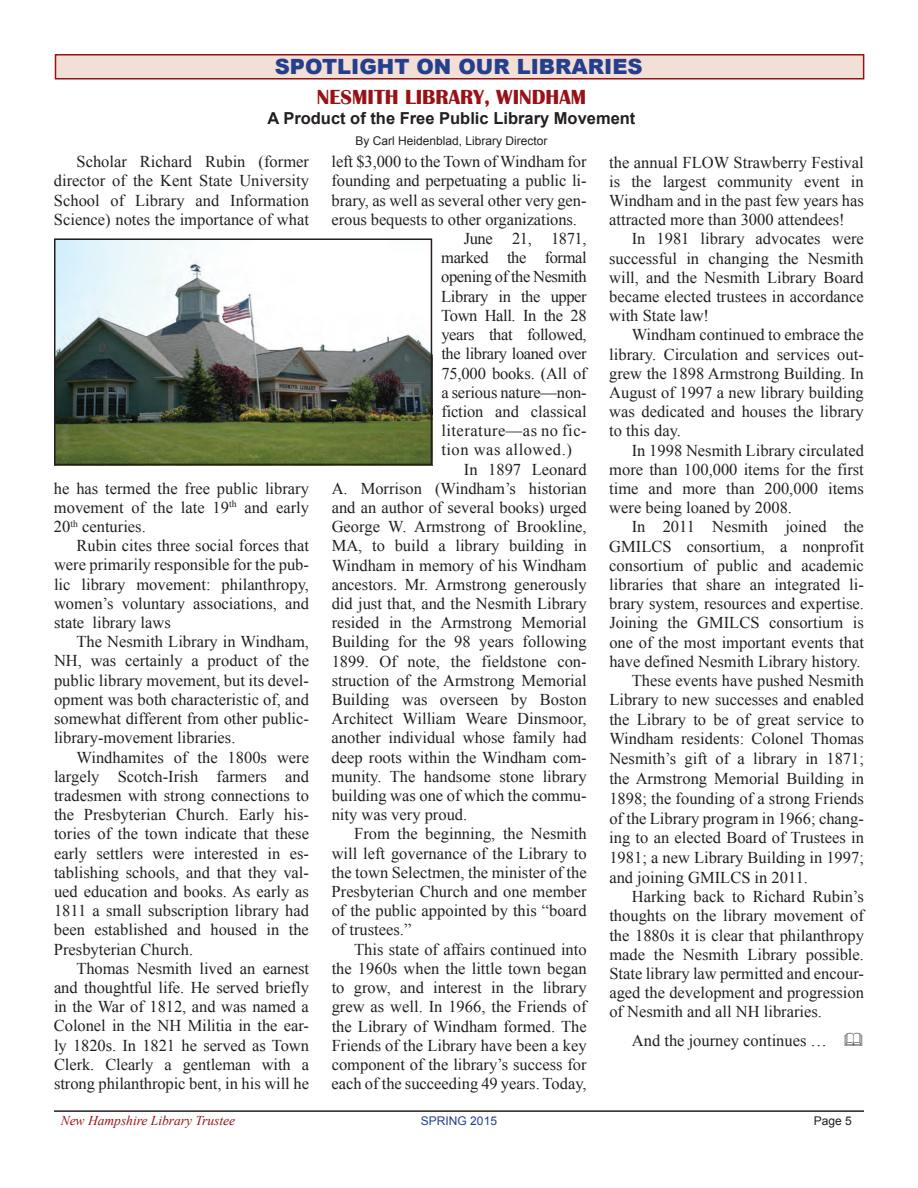
<style>
.page{position:relative;width:918px;height:1188px;background:#fff}
.page>*{position:absolute;margin:0;border:0;box-sizing:border-box;transform-origin:0 0}
.t1{font:900 21px "Arial";color:#253f8e}
.t2{font:700 21px "Britannic";color:#971216}
.t3{font:16.5px/19.2px "Times New Roman";color:#231f20;text-align:justify}
.t4{font:16.5px "Times New Roman";letter-spacing:-.025em;color:#231f20}
.t5{font:700 16.5px "Arial";color:#231f20}
.t6{font:16.5px "Times New Roman";letter-spacing:.03em;color:#231f20}
.t7{font:italic 13.5px "Times New Roman";color:#971216}
.t8{font:12px "Arial";color:#231f20}
.t9{font:12px "Arial";color:#253f8e}
</style>
<div class="page">
<hr style="left:54px;top:1110px;width:810px;height:2px;background:#231f20">
<div style="left:55px;top:54px;width:809px;height:26px;background:#f2dfd6;border:2px solid #971216"></div>
<img style="left:57px;top:241px;width:372px;height:221px">
<div style="left:54px;top:238px;width:378px;height:227px;border:2px solid #231f20"></div>
<p class="t1" style="left:275px;top:52px;width:370px">SPOTLIGHT ON OUR LIBRARIES</p>
<p class="t2" style="left:317px;top:86px;width:243px">NESM ITH LIBRARY, WINDHAM</p>
<p class="t5" style="left:267px;top:107px;width:369px">A Product of the Free Public Library Movement</p>
<p class="t8" style="left:355px;top:133px;width:194px">By Carl Heidenblad, Library Director</p>
<p class="t3" style="left:332px;top:152px;width:257px">left $3,000 to the Town of Windham for</p>
<p class="t3" style="left:332px;top:171px;width:257px">founding and perpetuating a public li-</p>
<p class="t3" style="left:332px;top:190px;width:257px">brary, as well as several other very gen-</p>
<p class="t3" style="left:332px;top:209px;width:247px">erous bequests to other organizations.</p>
<p class="t4" style="left:464px;top:227px;width:124px">June 21, 1871,</p>
<p class="t4" style="left:441px;top:247px;width:147px">marked the formal</p>
<p class="t4" style="left:441px;top:266px;width:147px">opening of the Nesmith</p>
<p class="t4" style="left:441px;top:285px;width:147px">Library in the upper</p>
<p class="t4" style="left:441px;top:304px;width:147px">Town Hall. In the 28</p>
<p class="t4" style="left:441px;top:323px;width:147px">years that followed,</p>
<p class="t4" style="left:441px;top:343px;width:147px">the library loaned over</p>
<p class="t3" style="left:441px;top:363px;width:147px">75,000 books. (All of</p>
<p class="t3" style="left:441px;top:382px;width:147px">a serious nature—non-</p>
<p class="t3" style="left:441px;top:402px;width:147px">fiction and classical</p>
<p class="t6" style="left:441px;top:420px;width:147px">literature—as no fic-</p>
<p class="t6" style="left:441px;top:439px;width:132px">tion was allowed.)</p>
<p class="t3" style="left:464px;top:459px;width:124px">In 1897 Leonard</p>
<p class="t3" style="left:332px;top:478px;width:257px">A. Morrison (Windham’s historian</p>
<p class="t3" style="left:332px;top:498px;width:257px">and an author of several books) urged</p>
<p class="t3" style="left:332px;top:517px;width:256px">George W. Armstrong of Brookline,</p>
<p class="t3" style="left:332px;top:536px;width:257px">MA, to build a library building in</p>
<p class="t3" style="left:332px;top:555px;width:257px">Windham in memory of his Windham</p>
<p class="t3" style="left:332px;top:574px;width:257px">ancestors. Mr. Armstrong generously</p>
<p class="t3" style="left:332px;top:594px;width:256px">did just that, and the Nesmith Library</p>
<p class="t3" style="left:332px;top:613px;width:257px">resided in the Armstrong Memorial</p>
<p class="t3" style="left:332px;top:632px;width:257px">Building for the 98 years following</p>
<p class="t3" style="left:332px;top:651px;width:257px">1899. Of note, the fieldstone con-</p>
<p class="t3" style="left:332px;top:670px;width:257px">struction of the Armstrong Memorial</p>
<p class="t3" style="left:332px;top:690px;width:256px">Building was overseen by Boston</p>
<p class="t3" style="left:332px;top:709px;width:257px">Architect William Weare Dinsmoor,</p>
<p class="t3" style="left:332px;top:728px;width:256px">another individual whose family had</p>
<p class="t3" style="left:332px;top:747px;width:257px">deep roots within the Windham com-</p>
<p class="t3" style="left:332px;top:766px;width:257px">munity. The handsome stone library</p>
<p class="t3" style="left:332px;top:786px;width:257px">building was one of which the commu-</p>
<p class="t3" style="left:332px;top:805px;width:137px">nity was very proud.</p>
<p class="t3" style="left:354px;top:824px;width:234px">From the beginning, the Nesmith</p>
<p class="t3" style="left:332px;top:843px;width:256px">will left governance of the Library to</p>
<p class="t3" style="left:332px;top:863px;width:257px">the town Selectmen, the minister of the</p>
<p class="t3" style="left:332px;top:882px;width:257px">Presbyterian Church and one member</p>
<p class="t3" style="left:332px;top:901px;width:257px">of the public appointed by this “board</p>
<p class="t3" style="left:332px;top:920px;width:81px">of trustees.”</p>
<p class="t3" style="left:354px;top:939px;width:234px">This state of affairs continued into</p>
<p class="t3" style="left:332px;top:959px;width:257px">the 1960s when the little town began</p>
<p class="t3" style="left:332px;top:978px;width:257px">to grow, and interest in the library</p>
<p class="t3" style="left:332px;top:997px;width:257px">grew as well. In 1966, the Friends of</p>
<p class="t3" style="left:332px;top:1016px;width:257px">the Library of Windham formed. The</p>
<p class="t3" style="left:332px;top:1035px;width:256px">Friends of the Library have been a key</p>
<p class="t3" style="left:332px;top:1055px;width:256px">component of the library’s success for</p>
<p class="t3" style="left:332px;top:1074px;width:257px">each of the succeeding 49 years. Today,</p>
<p class="t3" style="left:54px;top:152px;width:257px;text-indent:23px">Scholar Richard Rubin (former director of the Kent State University School of Library and Information Science) notes the importance of what</p>
<p class="t3" style="left:609px;top:152px;width:256px">the annual FLOW Strawberry Festival is the largest community event in Windham and in the past few years has attracted more than 3000 attendees!</p>
<p class="t3" style="left:609px;top:229px;width:256px;text-indent:23px">In 1981 library advocates were successful in changing the Nesmith will, and the Nesmith Library Board became elected trustees in accordance with State law!</p>
<p class="t3" style="left:609px;top:325px;width:256px;text-indent:23px">Windham continued to embrace the library. Circulation and services out&shy;grew the 1898 Armstrong Building. In August of 1997 a new library building was dedicated and houses the library to this day.</p>
<p class="t3" style="left:609px;top:440px;width:256px;text-indent:23px">In 1998 Nesmith Library circulated more than 100,000 items for the first time and more than 200,000 items were being loaned by 2008.</p>
<p class="t3" style="left:632px;top:517px;width:234px">In 2011 Nesmith joined the</p>
<p class="t3" style="left:609px;top:536px;width:256px">GMILCS consortium, a nonprofit</p>
<p class="t3" style="left:609px;top:555px;width:256px">consortium of public and academic</p>
<p class="t3" style="left:609px;top:575px;width:256px">libraries that share an integrated li-</p>
<p class="t3" style="left:609px;top:594px;width:256px">brary system, resources and expertise.</p>
<p class="t3" style="left:609px;top:613px;width:256px">Joining the GMILCS consortium is</p>
<p class="t3" style="left:609px;top:632px;width:256px">one of the most important events that</p>
<p class="t3" style="left:609px;top:652px;width:253px">have defined Nesmith Library history.</p>
<p class="t3" style="left:632px;top:671px;width:234px">These events have pushed Nesmith</p>
<p class="t3" style="left:609px;top:690px;width:256px">Library to new successes and enabled</p>
<p class="t3" style="left:609px;top:709px;width:256px">the Library to be of great service to</p>
<p class="t3" style="left:609px;top:729px;width:256px">Windham residents: Colonel Thomas</p>
<p class="t3" style="left:609px;top:749px;width:256px">Nesmith’s gift of a library in 1871;</p>
<p class="t3" style="left:609px;top:769px;width:256px">the Armstrong Memorial Building in</p>
<p class="t3" style="left:609px;top:788px;width:256px">1898; the founding of a strong Friends</p>
<p class="t3" style="left:609px;top:808px;width:256px">of the Library program in 1966; chang-</p>
<p class="t3" style="left:609px;top:828px;width:256px">ing to an elected Board of Trustees in</p>
<p class="t3" style="left:609px;top:848px;width:256px">1981; a new Library Building in 1997;</p>
<p class="t3" style="left:609px;top:868px;width:200px">and joining GMILCS in 2011.</p>
<p class="t3" style="left:632px;top:887px;width:234px">Harking back to Richard Rubin’s</p>
<p class="t3" style="left:609px;top:906px;width:256px">thoughts on the library movement of</p>
<p class="t3" style="left:609px;top:925px;width:256px">the 1880s it is clear that philanthropy</p>
<p class="t3" style="left:609px;top:944px;width:256px">made the Nesmith Library possible.</p>
<p class="t3" style="left:609px;top:964px;width:256px">State library law permitted and encour-</p>
<p class="t3" style="left:609px;top:983px;width:256px">aged the development and progression</p>
<p class="t3" style="left:609px;top:1002px;width:214px">of Nesmith and all NH libraries.</p>
<p class="t3" style="left:632px;top:1030px;width:197px">And the journey continues …</p>
<p class="t3" style="left:54px;top:478px;width:257px">he has termed the free public library movement of the late 19<sup>th</sup> and early 20<sup>th</sup> centuries.</p>
<p class="t3" style="left:54px;top:536px;width:257px;text-indent:22px">Rubin cites three social forces that were primarily responsible for the pub&shy;lic library movement: philanthropy, women’s voluntary associations, and state library laws</p>
<p class="t3" style="left:54px;top:632px;width:257px;text-indent:22px">The Nesmith Library in Windham, NH, was certainly a product of the public library movement, but its devel&shy;opment was both characteristic of, and somewhat different from other public&shy;library-movement libraries.</p>
<p class="t3" style="left:54px;top:747px;width:257px;text-indent:23px">Windhamites of the 1800s were largely Scotch-Irish farmers and tradesmen with strong connections to the Presbyterian Church. Early his&shy;tories of the town indicate that these early settlers were interested in es&shy;tablishing schools, and that they val&shy;ued education and books. As early as 1811 a small subscription library had been established and housed in the Presbyterian Church.</p>
<p class="t3" style="left:54px;top:958px;width:257px;text-indent:23px">Thomas Nesmith lived an earnest and thoughtful life. He served briefly in the War of 1812, and was named a Colonel in the NH Militia in the ear&shy;ly 1820s. In 1821 he served as Town Clerk. Clearly a gentleman with a strong philanthropic bent, in his will he</p>
<p class="t7" style="left:61px;top:1112px;width:176px">New Hampshire Library Trustee</p>
<p class="t9" style="left:421px;top:1113px;width:78px">SPRING 2015</p>
<p class="t8" style="left:814px;top:1113px;width:40px">Page 5</p>
</div>
